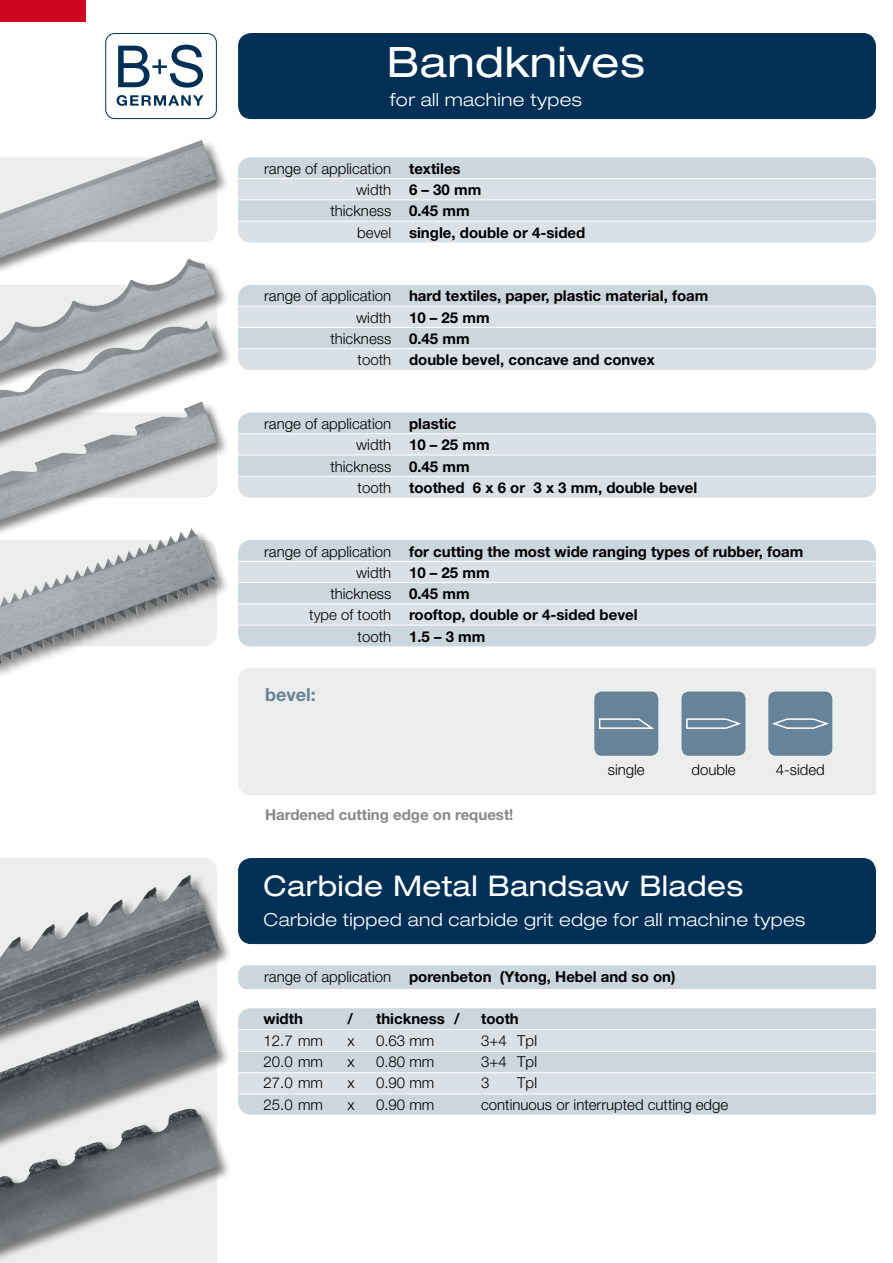
<style>
.page{position:relative;width:893px;height:1263px;background:#fff}
.page>*{position:absolute;margin:0;border:0;box-sizing:border-box;transform-origin:0 0}
.t1{font:expanded 42px "Helvetica Neue";letter-spacing:.01em;color:#fff}
.t2{font:expanded 28.5px "Helvetica Neue";letter-spacing:.01em;color:#fff}
.t3{font:300 expanded 18px "Helvetica Neue";letter-spacing:.02em;color:#fff}
.t4{font:700 18px "Helvetica Neue";color:#66839a}
.t5{font:700 15px "Helvetica Neue";color:#000}
.t6{font:300 15px "Helvetica Neue";color:#000}
.t7{font:700 15px "Helvetica Neue";color:#87888a}
.s1{font-weight:700}
.s2{font-weight:300}
</style>
<div class="page">
<div style="left:238px;top:1008px;width:655px;height:106px;background:#ccd6dd;border-radius:13px"></div>
<svg style="left:238px;top:1030px;width:638px;height:63px"></svg>
<hr style="left:238px;top:1029px;width:132px;height:1px;background:#fff">
<hr style="left:370px;top:1029px;width:506px;height:1px;background:#fff">
<hr style="left:238px;top:1051px;width:132px;height:1px;background:#fff">
<hr style="left:370px;top:1051px;width:506px;height:1px;background:#fff">
<hr style="left:238px;top:1072px;width:132px;height:1px;background:#fff">
<hr style="left:370px;top:1072px;width:506px;height:1px;background:#fff">
<hr style="left:238px;top:1093px;width:132px;height:1px;background:#fff">
<hr style="left:370px;top:1093px;width:506px;height:1px;background:#fff">
<div style="left:238px;top:412px;width:638px;height:85px;background:#ccd6dd;border-radius:13px"></div>
<svg style="left:238px;top:434px;width:638px;height:63px"></svg>
<hr style="left:238px;top:433px;width:166px;height:1px;background:#fff">
<hr style="left:404px;top:433px;width:472px;height:1px;background:#fff">
<hr style="left:238px;top:455px;width:166px;height:1px;background:#fff">
<hr style="left:404px;top:455px;width:472px;height:1px;background:#fff">
<hr style="left:238px;top:476px;width:166px;height:1px;background:#fff">
<hr style="left:404px;top:476px;width:472px;height:1px;background:#fff">
<div style="left:238px;top:285px;width:638px;height:85px;background:#ccd6dd;border-radius:13px"></div>
<svg style="left:238px;top:307px;width:638px;height:63px"></svg>
<hr style="left:238px;top:306px;width:166px;height:1px;background:#fff">
<hr style="left:404px;top:306px;width:472px;height:1px;background:#fff">
<hr style="left:238px;top:327px;width:166px;height:1px;background:#fff">
<hr style="left:404px;top:327px;width:472px;height:1px;background:#fff">
<hr style="left:238px;top:348px;width:166px;height:1px;background:#fff">
<hr style="left:404px;top:348px;width:472px;height:1px;background:#fff">
<div style="left:0;top:858px;width:217px;height:16px;background:#eceded"></div>
<div style="left:105px;top:33px;width:112px;height:86px;border:1px solid #003056;border-radius:9px"></div>
<svg style="left:117px;top:95px;width:87px;height:11px"></svg>
<svg style="left:118px;top:45px;width:85px;height:43px"></svg>
<div style="left:239px;top:34px;width:636px;height:85px;background:#003056;border-radius:13px"></div>
<div style="left:238px;top:33px;width:638px;height:86px;border:1px solid #003056;border-radius:13px"></div>
<div style="left:238px;top:157px;width:638px;height:85px;background:#ccd6dd;border-radius:13px"></div>
<svg style="left:238px;top:179px;width:638px;height:63px"></svg>
<hr style="left:238px;top:178px;width:166px;height:1px;background:#fff">
<hr style="left:404px;top:178px;width:472px;height:1px;background:#fff">
<hr style="left:238px;top:199px;width:166px;height:1px;background:#fff">
<hr style="left:404px;top:199px;width:472px;height:1px;background:#fff">
<hr style="left:238px;top:221px;width:166px;height:1px;background:#fff">
<hr style="left:404px;top:221px;width:472px;height:1px;background:#fff">
<div style="left:238px;top:540px;width:638px;height:106px;background:#ccd6dd;border-radius:13px"></div>
<svg style="left:238px;top:562px;width:638px;height:63px"></svg>
<hr style="left:238px;top:561px;width:166px;height:1px;background:#fff">
<hr style="left:404px;top:561px;width:472px;height:1px;background:#fff">
<hr style="left:238px;top:582px;width:166px;height:1px;background:#fff">
<hr style="left:404px;top:582px;width:472px;height:1px;background:#fff">
<hr style="left:238px;top:603px;width:166px;height:1px;background:#fff">
<hr style="left:404px;top:603px;width:472px;height:1px;background:#fff">
<hr style="left:238px;top:625px;width:166px;height:1px;background:#fff">
<hr style="left:404px;top:625px;width:472px;height:1px;background:#fff">
<div style="left:238px;top:965px;width:655px;height:24px;background:#ccd6dd;border-radius:9px"></div>
<div style="left:239px;top:858px;width:636px;height:85px;background:#003056;border-radius:13px"></div>
<div style="left:238px;top:858px;width:638px;height:86px;border:1px solid #003056;border-radius:13px"></div>
<div style="left:0;top:400px;width:230px;height:153px;background:#000;opacity:.5"></div>
<img style="left:0;top:465px;width:217px;height:55px">
<div style="left:0;top:1107px;width:233px;height:156px;background:#000;opacity:.5"></div>
<img style="left:0;top:1165px;width:219px;height:80px">
<div style="left:0;top:999px;width:231px;height:166px;background:#000;opacity:.5"></div>
<img style="left:0;top:1065px;width:217px;height:67px">
<div style="left:0;top:139px;width:230px;height:152px;background:#000;opacity:.5"></div>
<img style="left:0;top:140px;width:216px;height:117px">
<div style="left:0;top:257px;width:229px;height:153px;background:#000;opacity:.5"></div>
<div style="left:0;top:320px;width:233px;height:145px;background:#000;opacity:.5"></div>
<img style="left:0;top:320px;width:219px;height:112px">
<div style="left:0;top:528px;width:231px;height:161px;background:#fff"></div>
<img style="left:0;top:528px;width:218px;height:136px">
<div style="left:0;top:874px;width:233px;height:191px;background:#000;opacity:.5"></div>
<img style="left:0;top:874px;width:219px;height:155px">
<div style="left:0;top:0;width:85px;height:21px;background:#cd071e"></div>
<div style="left:238px;top:668px;width:655px;height:127px;background:#eceded;border-radius:13px"></div>
<div style="left:594px;top:691px;width:64px;height:65px;background:#66839a;border-radius:7px"></div>
<svg style="left:598px;top:718px;width:56px;height:11px"></svg>
<div style="left:681px;top:691px;width:64px;height:65px;background:#66839a;border-radius:7px"></div>
<svg style="left:686px;top:718px;width:55px;height:11px"></svg>
<div style="left:768px;top:691px;width:64px;height:65px;background:#66839a;border-radius:7px"></div>
<svg style="left:772px;top:718px;width:57px;height:11px"></svg>
<div style="left:876px;top:135px;width:17px;height:1128px;background:#fff"></div>
<h1 class="t1" style="left:387px;top:36px;width:260px">Bandknives</h1>
<p class="t3" style="left:390px;top:89px;width:193px">for all machine types</p>
<p class="t6" style="left:264px;top:159px;width:198px">range of application <span class="s1">textiles</span></p>
<p class="t5" style="left:356px;top:180px;width:127px"><span class="s2">width</span> 6 – 30 mm</p>
<p class="t6" style="left:330px;top:202px;width:141px">thickness <span class="s1">0.45 mm</span></p>
<p class="t5" style="left:357px;top:223px;width:230px"><span class="s2">bevel</span> single, double or 4-sided</p>
<p class="t5" style="left:264px;top:287px;width:446px"><span class="s2">range of application</span> hard textiles, paper, plastic material, foam</p>
<p class="t5" style="left:356px;top:308px;width:135px"><span class="s2">width</span> 10 – 25 mm</p>
<p class="t6" style="left:330px;top:329px;width:141px">thickness <span class="s1">0.45 mm</span></p>
<p class="t5" style="left:358px;top:351px;width:299px"><span class="s2">tooth</span> double bevel, concave and convex</p>
<p class="t6" style="left:264px;top:414px;width:194px">range of application <span class="s1">plastic</span></p>
<p class="t5" style="left:356px;top:436px;width:135px"><span class="s2">width</span> 10 – 25 mm</p>
<p class="t6" style="left:330px;top:457px;width:141px">thickness <span class="s1">0.45 mm</span></p>
<p class="t5" style="left:358px;top:478px;width:341px"><span class="s2">tooth</span> toothed 6 x 6 or 3 x 3 mm, double bevel</p>
<p class="t5" style="left:264px;top:542px;width:541px"><span class="s2">range of application</span> for cutting the most wide ranging types of rubber, foam</p>
<p class="t5" style="left:356px;top:563px;width:135px"><span class="s2">width</span> 10 – 25 mm</p>
<p class="t6" style="left:330px;top:585px;width:141px">thickness <span class="s1">0.45 mm</span></p>
<p class="t5" style="left:309px;top:606px;width:330px"><span class="s2">type of tooth</span> rooftop, double or 4-sided bevel</p>
<p class="t5" style="left:358px;top:627px;width:129px"><span class="s2">tooth</span> 1.5 – 3 mm</p>
<p class="t4" style="left:265px;top:683px;width:52px">bevel:</p>
<p class="t7" style="left:265px;top:805px;width:250px">Hardened cutting edge on request!</p>
<p class="t6" style="left:608px;top:761px;width:38px">single</p>
<p class="t6" style="left:691px;top:761px;width:46px">double</p>
<p class="t6" style="left:776px;top:761px;width:50px">4-sided</p>
<h2 class="t2" style="left:264px;top:868px;width:481px">Carbide Metal Bandsaw Blades</h2>
<p class="t3" style="left:264px;top:909px;width:543px">Carbide tipped and carbide grit edge for all machine types</p>
<p class="t5" style="left:264px;top:967px;width:413px"><span class="s2">range of application</span> porenbeton (Ytong, Hebel and so on)</p>
<p class="t5" style="left:264px;top:1010px;width:41px">width</p>
<p class="t5" style="left:348px;top:1010px;width:7px">/</p>
<p class="t5" style="left:376px;top:1010px;width:85px">thickness /</p>
<p class="t5" style="left:481px;top:1010px;width:39px">tooth</p>
<p class="t6" style="left:264px;top:1031px;width:61px">12.7 mm</p>
<p class="t6" style="left:348px;top:1031px;width:9px">x</p>
<p class="t6" style="left:376px;top:1031px;width:60px">0.63 mm</p>
<p class="t6" style="left:481px;top:1031px;width:58px">3+4 TpI</p>
<p class="t6" style="left:264px;top:1052px;width:61px">20.0 mm</p>
<p class="t6" style="left:348px;top:1052px;width:9px">x</p>
<p class="t6" style="left:376px;top:1052px;width:60px">0.80 mm</p>
<p class="t6" style="left:481px;top:1052px;width:58px">3+4 TpI</p>
<p class="t6" style="left:264px;top:1074px;width:61px">27.0 mm</p>
<p class="t6" style="left:348px;top:1074px;width:9px">x</p>
<p class="t6" style="left:376px;top:1074px;width:60px">0.90 mm</p>
<p class="t6" style="left:481px;top:1074px;width:10px">3</p>
<p class="t6" style="left:517px;top:1074px;width:22px">TpI</p>
<p class="t6" style="left:264px;top:1095px;width:61px">25.0 mm</p>
<p class="t6" style="left:348px;top:1095px;width:9px">x</p>
<p class="t6" style="left:376px;top:1095px;width:60px">0.90 mm</p>
<p class="t6" style="left:481px;top:1095px;width:249px">continuous or interrupted cutting edge</p>
</div>
